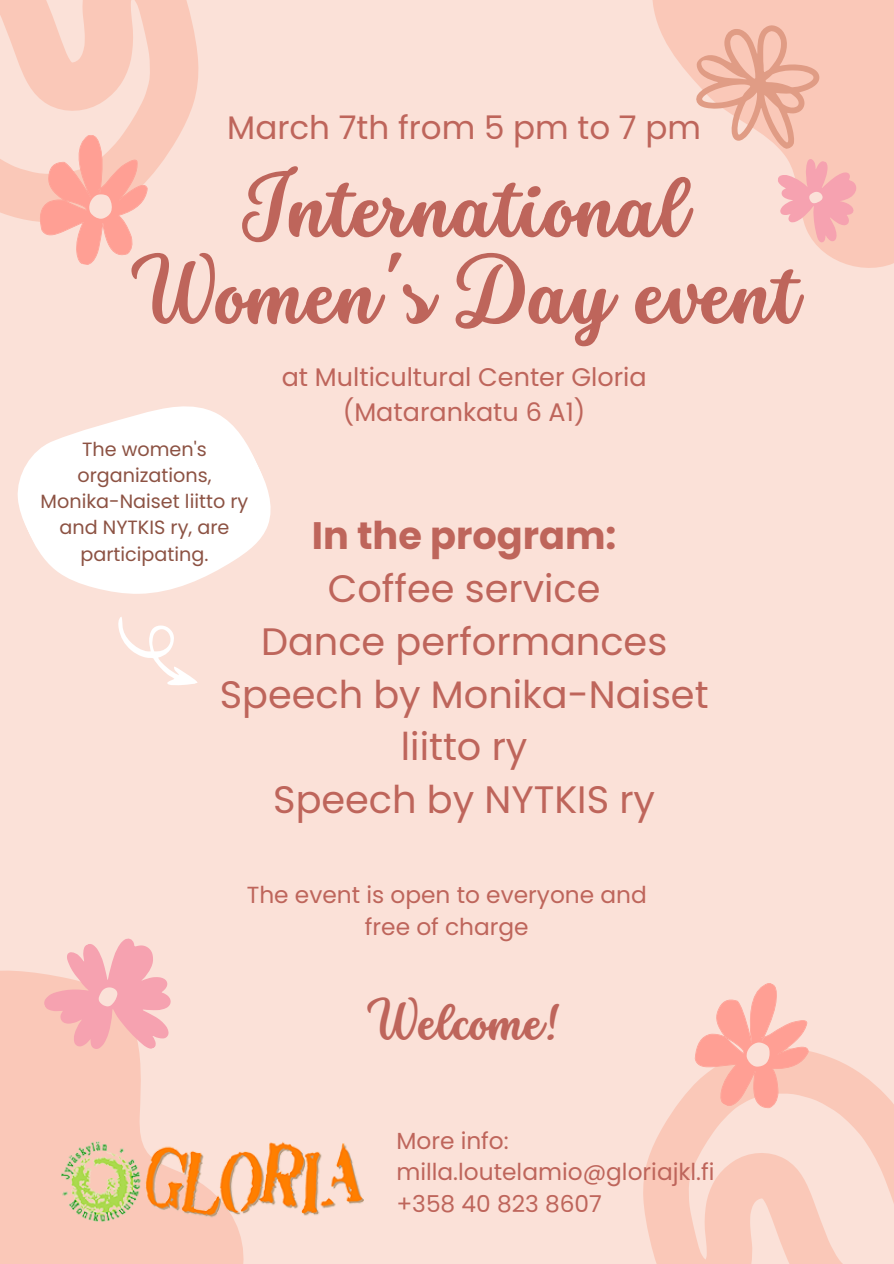
<style>
.page{position:relative;width:894px;height:1264px;background:#fff}
.page>*{position:absolute;margin:0;border:0;box-sizing:border-box;transform-origin:0 0}
.t1{font:78.9px/86.7px "Stars Love";color:#be655b;text-align:center}
.t2{font:47.4px "Stars Love";color:#be655b}
.t3{font:38.25px/52.8px "Poppins";color:#be655b;text-align:center}
.t4{font:32.55px "Poppins";color:#be655b}
.t5{font:25.5px/34.8px "Poppins";color:#be655b;text-align:center}
.t6{font:23.25px/31.5px "Poppins";color:#be655b}
.t7{font:19.2px/26.2px "Poppins";color:#8c5243;text-align:center}
.s1{font-weight:700}
</style>
<div class="page">
<div style="left:0;top:0;width:893px;height:1263px;background:#fbe1d8"></div>
<svg style="left:652px;top:0;width:241px;height:268px;fill:#fac8b8"></svg>
<svg style="left:0;top:970px;width:243px;height:293px;fill:#fac8b8"></svg>
<svg style="left:643px;top:1057px;width:250px;height:206px"></svg>
<svg style="left:0;top:0;width:199px;height:265px"></svg>
<svg style="left:686px;top:18px;width:176px;height:230px"></svg>
<svg style="left:677px;top:983px;width:151px;height:145px"></svg>
<svg style="left:29px;top:938px;width:161px;height:143px"></svg>
<img style="left:60px;top:1141px;width:303px;height:81px">
<svg style="left:17px;top:406px;width:254px;height:188px;fill:#fff"></svg>
<svg style="left:118px;top:617px;width:80px;height:68px"></svg>
<p class="t4" style="left:227px;top:105px;width:475px">March 7th from 5 pm to 7 pm</p>
<p class="t1" style="left:131px;top:167px;width:666px">International<br>Women's Day event</p>
<p class="t5" style="left:281px;top:359px;width:366px">at Multicultural Center Gloria (Matarankatu 6 A1)</p>
<p class="t7" style="left:41px;top:436px;width:209px">The women's organizations,<br>Monika-Naiset liitto ry and NYTKIS ry, are participating.</p>
<p class="t3" style="left:220px;top:509px;width:490px"><span class="s1">In the program:<br></span>Coffee service<br>Dance performances<br>Speech by Monika-Naiset liitto ry<br>Speech by NYTKIS ry</p>
<h5 class="t6" style="left:247px;top:879px;width:401px;text-align:center">The event is open to everyone and free of charge</h5>
<h1 class="t2" style="left:367px;top:995px;width:195px">Welcome!</h1>
<h4 class="t6" style="left:396px;top:1124px;width:319px">More info: milla.loutelamio@gloriajkl.fi +358 40 823 8607</h4>
</div>
